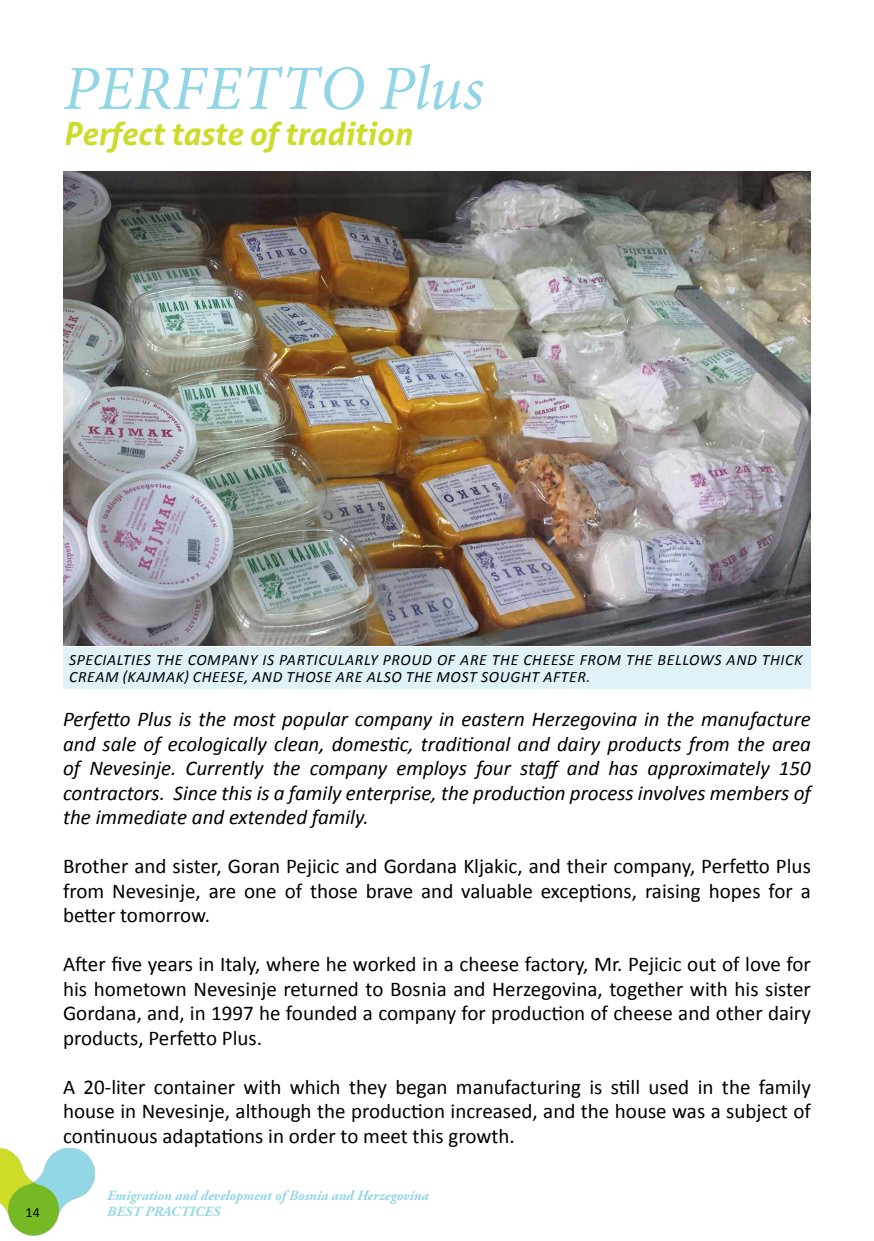
<style>
.page{position:relative;width:874px;height:1241px;background:#fff}
.page>*{position:absolute;margin:0;border:0;box-sizing:border-box;transform-origin:0 0}
.t1{font:italic 63px "Minion Pro";color:#92d6e5}
.t2{font:italic 700 31.5px "Aller";color:#cddc2b}
.t3{font:21px/24.5px "Calibri";color:#000;text-align:justify}
.t4{font:italic 21px/24.5px "Calibri";color:#000;text-align:justify}
.t5{font:italic 15.75px "Calibri";letter-spacing:.04em;color:#000}
.t6{font:italic 15.75px "Calibri";letter-spacing:.1em;color:#000}
.t7{font:italic 700 14px/16.8px "Adobe Garamond Pro";color:#92d6e5}
.t8{font:14px "Calibri";color:#000}
</style>
<div class="page">
<hr style="left:873px;top:0;width:1px;height:1240px;background:#92d6e5">
<img style="left:0;top:1148px;width:95px;height:87px">
<img style="left:63px;top:172px;width:747px;height:473px">
<div style="left:63px;top:647px;width:747px;height:42px;background:#def2f7"></div>
<h1 class="t1" style="left:63px;top:46px;width:39px">PERFETTO</h1>
<h1 class="t1" style="left:379px;top:46px;width:106px">PLUS</h1>
<h2 class="t2" style="left:63px;top:114px;width:350px">Perfect taste of tradition</h2>
<p class="t8" style="left:26px;top:1203px;width:16px">14</p>
<p class="t5" style="left:69px;top:649px;width:150px">Specia lties the compan</p>
<p class="t5" style="left:249px;top:649px;width:39px">y is particu</p>
<p class="t5" style="left:338px;top:649px;width:400px">larly proud of are the cheese from the bellows and</p>
<p class="t5" style="left:761px;top:649px;width:9px">thic</p>
<p class="t5" style="left:793px;top:649px;width:10px">k</p>
<p class="t5" style="left:69px;top:666px;width:78px">cr eam (kajma</p>
<p class="t5" style="left:176px;top:666px;width:88px">k) ch eese, and</p>
<p class="t6" style="left:286px;top:666px;width:224px">those are also the most sought</p>
<p class="t5" style="left:543px;top:666px;width:49px">after.</p>
<p class="t4" style="left:63px;top:706px;width:749px">Perfetto Plus is the most popular company in eastern Herzegovina in the manufacture and sale of ecologically clean, domestic, traditional and dairy products from the area of Nevesinje. Currently the company employs four staff and has approximately 150 contractors. Since this is a family enterprise, the production process involves members of the immediate and extended family.</p>
<p class="t3" style="left:63px;top:853px;width:749px">Brother and sister, Goran Pejicic and Gordana Kljakic, and their company, Perfetto Plus from Nevesinje, are one of those brave and valuable exceptions, raising hopes for a better tomorrow.</p>
<p class="t3" style="left:63px;top:951px;width:749px">After five years in Italy, where he worked in a cheese factory, Mr. Pejicic out of love for his hometown Nevesinje returned to Bosnia and Herzegovina, together with his sister Gordana, and, in 1997 he founded a company for production of cheese and other dairy products, Perfetto Plus.</p>
<p class="t3" style="left:63px;top:1074px;width:749px">A 20-liter container with which they began manufacturing is still used in the family house in Nevesinje, although the production increased, and the house was a subject of continuous adaptations in order to meet this growth.</p>
<p class="t7" style="left:107px;top:1186px;width:323px">Emigration and development of Bosnia and Herzegovina<br>Best practices</p>
</div>
